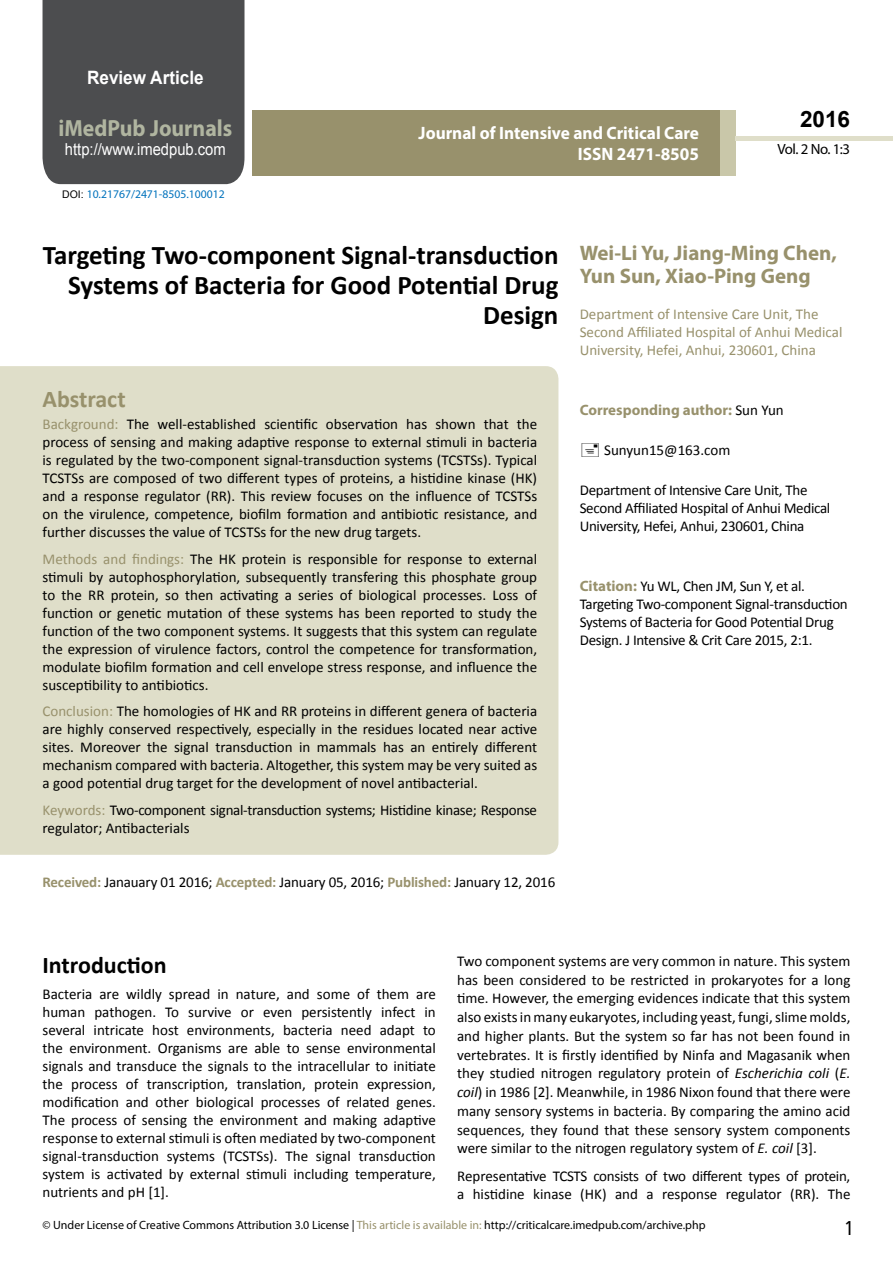
<style>
.page{position:relative;width:893px;height:1263px;background:#fff}
.page>*{position:absolute;margin:0;border:0;box-sizing:border-box;transform-origin:0 0}
.t1{font:700 27px/29.7px "Calibri";color:#000;text-align:right}
.t2{font:25.5px "Tunga";color:#000}
.t3{font:700 24px "Calibri";color:#000}
.t4{font:700 24px "Calibri";color:#98916c}
.t5{font:700 23.4px "Myriad Pro";color:#b0b5a0;scale:.93 1}
.t6{font:700 22.5px "Arial";color:#000}
.t7{font:700 21px/23.1px "Myriad Pro";color:#98916c}
.t8{font:700 18.45px "Arial";color:#fff;scale:.93 1}
.t9{font:700 18px/21.6px "Myriad Pro";color:#fff;text-align:right;scale:.96 1}
.t10{font:16.5px "Arial";color:#fff;scale:.89 1}
.t11{font:15px/18px "Calibri";letter-spacing:-.01em;color:#000;text-align:justify}
.t12{font:15px/18px "Calibri";color:#98916c}
.t13{font:700 15px "Myriad Pro";color:#98916c}
.t14{font:14.85px "Myriad Pro";color:#000}
.t15{font:12px "Myriad Pro";color:#000}
.t16{font:11.7px "Myriad Pro";color:#0072bc}
.s1{font-family:"Arial";font-size:10.5px;color:#000}
.s2{color:#98916c}
.s3{font-weight:700;color:#98916c}
.s4{font-family:"Calibri";font-weight:400;color:#000}
.s5{font-family:"Myriad Pro";font-weight:700;color:#98916c}
.s6{font-style:italic}
</style>
<div class="page">
<div style="left:252px;top:110px;width:469px;height:66px;background:#98916c"></div>
<div style="left:720px;top:110px;width:16px;height:66px;background:#c9c7a9"></div>
<div style="left:43px;top:0;width:201px;height:184px;background:#4c4d4f"></div>
<hr style="left:736px;top:137px;width:157px;height:4px;background:#dfdec9">
<div style="left:0;top:366px;width:558px;height:489px;background:#dfdec9"></div>
<p class="t8" style="left:87px;top:65px;width:127px">Review Article</p>
<h3 class="t5" style="left:58px;top:113px;width:188px">iMedPub Journals</h3>
<h3 class="t6" style="left:800px;top:104px;width:52px">2016</h3>
<p class="t14" style="left:778px;top:140px;width:74px">Vol. 2 No. 1:3</p>
<p class="t9" style="left:419px;top:121px;width:294px">Journal of Intensive and Critical Care<br>ISSN 2471-8505</p>
<p class="t10" style="left:65px;top:138px;width:182px">http://www.imedpub.com</p>
<p class="t16" style="left:62px;top:187px;width:164px"><span class="s1">DOI:</span> 10.21767/2471-8505.100012</p>
<h1 class="t1" style="left:43px;top:240px;width:517px">Targeting Two-component Signal-transduction<br>Systems of Bacteria for Good Potential Drug<br>Design</h1>
<h3 class="t4" style="left:43px;top:384px;width:85px">Abstract</h3>
<p class="t11" style="left:43px;top:415px;width:496px"><span class="s2">Background:</span> The well-established scientific observation has shown that the process of sensing and making adaptive response to external stimuli in bacteria is regulated by the two-component signal-transduction systems (TCSTSs). Typical TCSTSs are composed of two different types of proteins, a histidine kinase (HK) and a response regulator (RR). This review focuses on the influence of TCSTSs on the virulence, competence, biofilm formation and antibiotic resistance, and further discusses the value of TCSTSs for the new drug targets.</p>
<p class="t11" style="left:43px;top:550px;width:496px"><span class="s2">Methods and findings:</span> The HK protein is responsible for response to external stimuli by autophosphorylation, subsequently transfering this phosphate group to the RR protein, so then activating a series of biological processes. Loss of function or genetic mutation of these systems has been reported to study the function of the two component systems. It suggests that this system can regulate the expression of virulence factors, control the competence for transformation, modulate biofilm formation and cell envelope stress response, and influence the susceptibility to antibiotics.</p>
<p class="t11" style="left:43px;top:702px;width:496px"><span class="s2">Conclusion:</span> The homologies of HK and RR proteins in different genera of bacteria are highly conserved respectively, especially in the residues located near active sites. Moreover the signal transduction in mammals has an entirely different mechanism compared with bacteria. Altogether, this system may be very suited as a good potential drug target for the development of novel antibacterial.</p>
<p class="t11" style="left:43px;top:801px;width:496px"><span class="s2">Keywords:</span> Two-component signal-transduction systems; Histidine kinase; Response regulator; Antibacterials</p>
<p class="t11" style="left:43px;top:873px;width:514px"><span class="s3">Received:</span> Janauary 01 2016; <span class="s3">Accepted:</span> January 05, 2016; <span class="s3">Published:</span> January 12, 2016</p>
<h3 class="t7" style="left:580px;top:240px;width:259px">Wei-Li Yu, Jiang-Ming Chen,<br>Yun Sun, Xiao-Ping Geng</h3>
<p class="t12" style="left:580px;top:305px;width:264px">Department of Intensive Care Unit, The<br>Second Affiliated Hospital of Anhui Medical<br>University, Hefei, Anhui, 230601, China</p>
<p class="t13" style="left:580px;top:400px;width:206px">Corresponding author: <span class="s4">Sun Yun</span></p>
<p class="t11" style="left:604px;top:441px;width:128px">Sunyun15@163.com</p>
<p class="t11" style="left:580px;top:481px;width:252px;text-align:left">Department of Intensive Care Unit, The<br>Second Affiliated Hospital of Anhui Medical<br>University, Hefei, Anhui, 230601, China</p>
<p class="t11" style="left:580px;top:577px;width:270px;text-align:left"><span class="s5">Citation:</span> Yu WL, Chen JM, Sun Y, et al.<br>Targeting Two-component Signal-transduction Systems of Bacteria for Good Potential Drug Design. J Intensive &amp; Crit Care 2015, 2:1.</p>
<h3 class="t3" style="left:43px;top:949px;width:126px">Introduction</h3>
<p class="t11" style="left:43px;top:985px;width:395px">Bacteria are wildly spread in nature, and some of them are human pathogen. To survive or even persistently infect in several intricate host environments, bacteria need adapt to the environment. Organisms are able to sense environmental signals and transduce the signals to the intracellular to initiate the process of transcription, translation, protein expression, modification and other biological processes of related genes.<br>The process of sensing the environment and making adaptive response to external stimuli is often mediated by two-component signal-transduction systems (TCSTSs). The signal transduction system is activated by external stimuli including temperature, nutrients and pH [1].</p>
<p class="t11" style="left:457px;top:952px;width:395px;line-height:18.8px">Two component systems are very common in nature. This system has been considered to be restricted in prokaryotes for a long time. However, the emerging evidences indicate that this system also exists in many eukaryotes, including yeast, fungi, slime molds, and higher plants. But the system so far has not been found in vertebrates. It is firstly identified by Ninfa and Magasanik when they studied nitrogen regulatory protein of <span class="s6">Escherichia coli</span> (<span class="s6">E. coil</span>) in 1986 [2]. Meanwhile, in 1986 Nixon found that there were many sensory systems in bacteria. By comparing the amino acid sequences, they found that these sensory system components were similar to the nitrogen regulatory system of <span class="s6">E. coil</span> [3].</p>
<p class="t11" style="left:457px;top:1166px;width:395px;line-height:18.8px">Representative TCSTS consists of two different types of protein, a histidine kinase (HK) and a response regulator (RR). The</p>
<p class="t15" style="left:43px;top:1218px;width:664px">© Under License of Creative Commons Attribution 3.0 License | <span class="s2">This article is available in:</span> http://criticalcare.imedpub.com/archive.php</p>
<h2 class="t2" style="left:845px;top:1211px;width:9px">1</h2>
</div>
